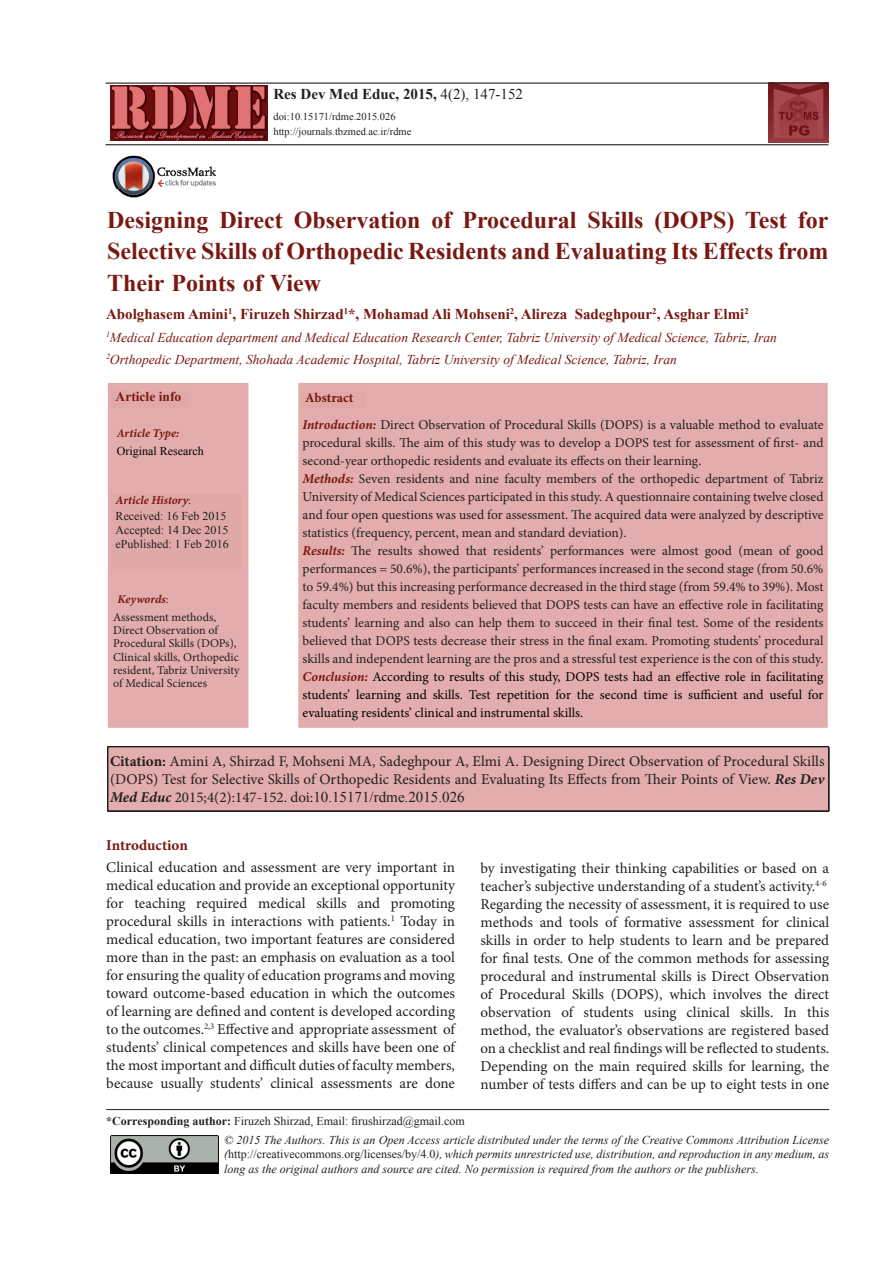
<style>
.page{position:relative;width:893px;height:1263px;background:#fff}
.page>*{position:absolute;margin:0;border:0;box-sizing:border-box;transform-origin:0 0}
.t1{font:700 24px/31.5px "Times New Roman";color:#791811;text-align:justify}
.Sub-title{font:15px/18px "Minion Pro";color:#231f20;text-align:justify}
.t2{font:700 15px "Times New Roman";color:#791811}
.Title{font:700 15px "Times New Roman";color:#231f20}
.Sub-title-2{font:700 15px "Minion Pro";letter-spacing:-.005em;color:#791811}
.t3{font:13.5px/18px "Minion Pro";color:#231f20}
.t4{font:italic 13.5px "Times New Roman";color:#791811}
.ABSTRACT_-title{font:700 13.5px "Times New Roman";color:#791811}
.Sub-title-3{font:700 13.5px "Minion Pro";color:#791811}
.Sub-title-4{font:italic 12px/14.4px "Times New Roman";color:#231f20;text-align:justify}
.t5{font:12px/13.2px "Minion Pro";color:#231f20}
.Corresponding_author{font:12px/14.4px "Times New Roman";color:#231f20}
.Article_Type{font:italic 700 12px "Minion Pro";color:#791811}
.Sub-title-5{font:12px "Times New Roman";color:#010101}
.Sub-title-6{font:italic 700 12px "Minion Pro";color:#791811}
.DOI{font:10.5px "Times New Roman";color:#231f20}
.s1{font-weight:400}
.s2{font-weight:700;font-style:italic;color:#791811}
.s3{color:#010101}
.s4{font-weight:400;font-style:normal}
.s5{font-weight:700}
.s6{font-weight:700;font-style:italic}
.s7{font-family:"Times New Roman"}
.s8{font-style:normal}
</style>
<div class="page">
<img style="left:111px;top:85px;width:156px;height:55px">
<hr style="left:106px;top:144px;width:722px;height:1px;background:#231f20">
<img style="left:769px;top:84px;width:59px;height:58px">
<hr style="left:106px;top:83px;width:722px;height:1px;background:#231f20">
<img style="left:113px;top:155px;width:102px;height:43px">
<hr style="left:106px;top:1109px;width:723px;height:1px;background:#231f20">
<img style="left:111px;top:1135px;width:108px;height:38px">
<div style="left:106px;top:381px;width:144px;height:348px;background:#e2adac;border:2px solid #fff"></div>
<div style="left:111px;top:495px;width:130px;height:76px;background:#e0a9a8"></div>
<div style="left:298px;top:382px;width:530px;height:346px;background:#e2adac"></div>
<div style="left:297px;top:381px;width:532px;height:348px;border:2px solid #fff"></div>
<div style="left:301px;top:392px;width:63px;height:16px;background:#e0a9a8"></div>
<div style="left:111px;top:392px;width:77px;height:16px;background:#e0a9a8"></div>
<div style="left:107px;top:746px;width:722px;height:66px;background:#e2adac"></div>
<p class="Title" style="left:273px;top:84px;width:251px">Res Dev Med Educ, 2015, <span class="s1">4(2), 147-152</span></p>
<p class="DOI" style="left:273px;top:109px;width:124px">doi:10.15171/rdme.2015.026</p>
<p class="DOI" style="left:273px;top:125px;width:139px">http://journals.tbzmed.ac.ir/rdme</p>
<p class="t1" style="left:107px;top:203px;width:723px">Designing Direct Observation of Procedural Skills (DOPS) Test for Selective Skills of Orthopedic Residents and Evaluating Its Effects from Their Points of View</p>
<p class="t2" style="left:106px;top:304px;width:644px">Abolghasem Amini<sup>1</sup>, Firuzeh Shirzad<sup>1</sup>*, Mohamad Ali Mohseni<sup>2</sup>, Alireza Sadeghpour<sup>2</sup>, Asghar Elmi<sup>2</sup></p>
<p class="t4" style="left:106px;top:328px;width:672px"><sup>1</sup>Medical Education department and Medical Education Research Center, Tabriz University of Medical Science, Tabriz, Iran</p>
<p class="t4" style="left:106px;top:350px;width:572px"><sup>2</sup>Orthopedic Department, Shohada Academic Hospital, Tabriz University of Medical Science, Tabriz, Iran</p>
<p class="ABSTRACT_-title" style="left:116px;top:387px;width:67px">Article info</p>
<p class="Sub-title-3" style="left:305px;top:388px;width:50px">Abstract</p>
<p class="Sub-title-6" style="left:117px;top:424px;width:64px">Article Type:</p>
<p class="Sub-title-5" style="left:117px;top:443px;width:88px">Original Research</p>
<p class="t3" style="left:303px;top:416px;width:522px"><span class="s2">Introduction:</span> Direct Observation of Procedural Skills (DOPS) is a valuable method to evaluate procedural skills. The aim of this study was to develop a DOPS test for assessment of first- and second-year orthopedic residents and evaluate its effects on their learning.<br><span class="s2">Methods:</span> Seven residents and nine faculty members of the orthopedic department of Tabriz University of Medical Sciences participated in this study. A questionnaire containing twelve closed and four open questions was used for assessment. The acquired data were analyzed by descriptive statistics (frequency, percent, mean and standard deviation).<br><span class="s2">Results:</span> The results showed that residents’ performances were almost good (mean of good performances = 50.6%), the participants’ performances increased in the second stage (from 50.6% to 59.4%) but this increasing performance decreased in the third stage (from 59.4% to 39%). Most faculty members and residents believed that DOPS tests can have an effective role in facilitating students’ learning and also can help them to succeed in their final test. Some of the residents believed that DOPS tests decrease their stress in the final exam. Promoting students’ procedural skills and independent learning are the pros and a stressful test experience is the con of this study.<br><span class="s2">Conclusion:</span> <span class="s3">According to results of this study, DOPS tests had an effective role in facilitating students’ learning and skills. Test repetition for the second time is sufficient and useful for evaluating residents’ clinical and instrumental skills.</span></p>
<p class="Article_Type" style="left:116px;top:491px;width:77px">Article History<span class="s4">:</span></p>
<p class="Corresponding_author" style="left:116px;top:508px;width:115px">Received: 16 Feb 2015<br>Accepted: 14 Dec 2015 ePublished: 1 Feb 2016</p>
<p class="Article_Type" style="left:117px;top:591px;width:53px">Keywords<span class="s4">:</span></p>
<p class="t5" style="left:113px;top:610px;width:105px">Assessment methods,</p>
<p class="t5" style="left:113px;top:624px;width:125px">Direct Observation of<br>Procedural Skills (DOPs),</p>
<p class="t5" style="left:113px;top:650px;width:128px;text-align:justify">Clinical skills, Orthopedic resident, Tabriz University of Medical Sciences</p>
<p class="Sub-title" style="left:110px;top:752px;width:716px"><span class="s5">Citation:</span> Amini A, Shirzad F, Mohseni MA, Sadeghpour A, Elmi A. Designing Direct Observation of Procedural Skills (DOPS) Test for Selective Skills of Orthopedic Residents and Evaluating Its Effects from Their Points of View. <span class="s6">Res Dev Med Educ</span> 2015;4(2):147-152. doi:<span class="s7">10.15171/rdme.2015.026</span></p>
<p class="Sub-title-2" style="left:106px;top:834px;width:83px">Introduction</p>
<p class="Sub-title" style="left:106px;top:858px;width:350px">Clinical education and assessment are very important in medical education and provide an exceptional opportunity for teaching required medical skills and promoting procedural skills in interactions with patients.<sup>1</sup> Today in medical education, two important features are considered more than in the past: an emphasis on evaluation as a tool for ensuring the quality of education programs and moving toward outcome-based education in which the outcomes of learning are defined and content is developed according to the outcomes.<sup>2,3</sup> Effective and appropriate assessment of students’ clinical competences and skills have been one of the most important and difficult duties of faculty members, because usually students’ clinical assessments are done</p>
<p class="Sub-title" style="left:480px;top:859px;width:350px">by investigating their thinking capabilities or based on a teacher’s subjective understanding of a student’s activity.<sup>4-6</sup></p>
<p class="Sub-title" style="left:480px;top:895px;width:350px">Regarding the necessity of assessment, it is required to use methods and tools of formative assessment for clinical skills in order to help students to learn and be prepared for final tests. One of the common methods for assessing procedural and instrumental skills is Direct Observation of Procedural Skills (DOPS), which involves the direct observation of students using clinical skills. In this method, the evaluator’s observations are registered based on a checklist and real findings will be reflected to students.<br>Depending on the main required skills for learning, the number of tests differs and can be up to eight tests in one</p>
<p class="Corresponding_author" style="left:106px;top:1113px;width:360px"><span class="s5">*Corresponding author:</span> Firuzeh Shirzad, Email: firushirzad@gmail.com</p>
<p class="Sub-title-4" style="left:224px;top:1132px;width:606px">© 2015 The Authors. This is an Open Access article distributed under the terms of the Creative Commons Attribution License (<span class="s8">http://creativecommons.org/licenses/by/4.0</span>), which permits unrestricted use, distribution, and reproduction in any medium, as long as the original authors and source are cited. No permission is required from the authors or the publishers.</p>
</div>
